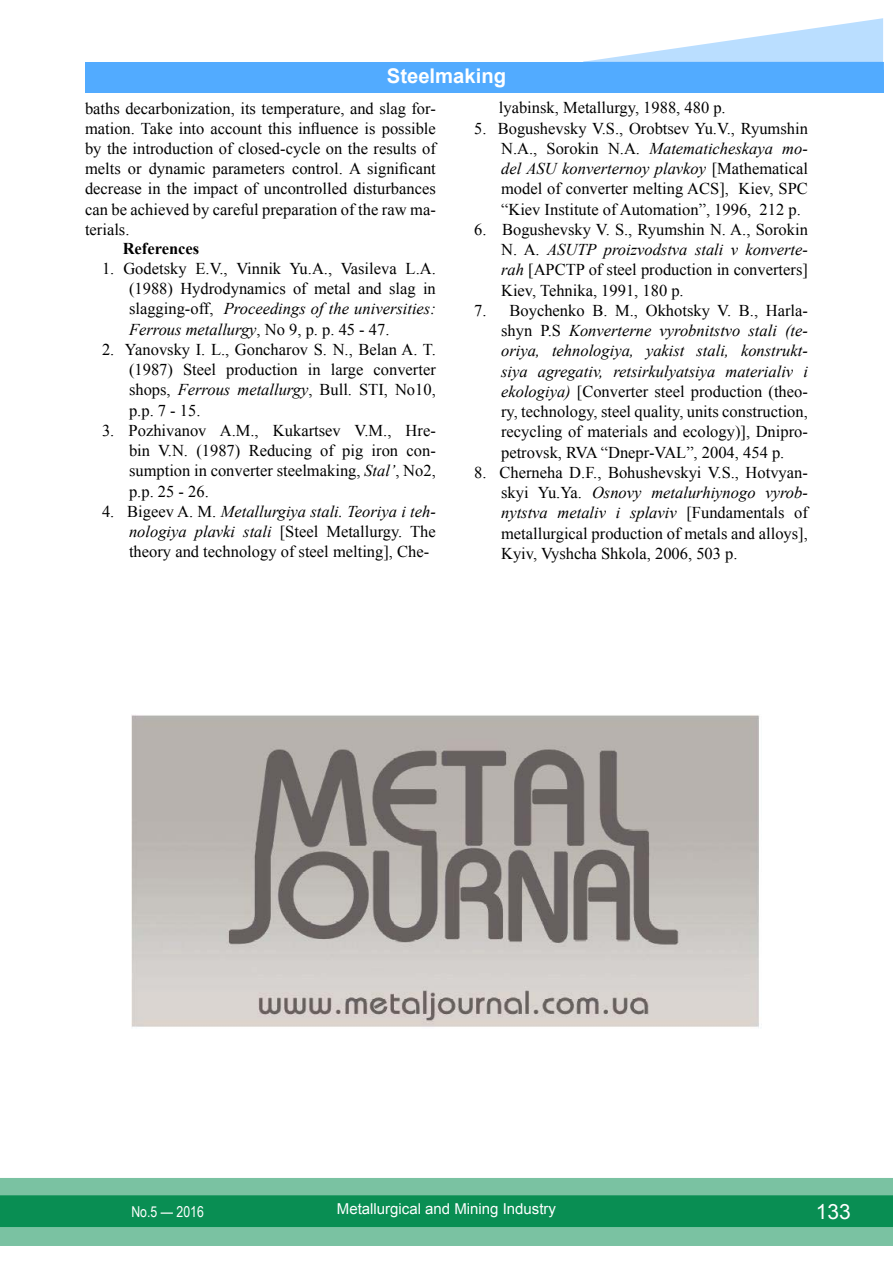
<style>
.page{position:relative;width:893px;height:1263px;background:#fff}
.page>*{position:absolute;margin:0;border:0;box-sizing:border-box;transform-origin:0 0}
.t1{font:21px "Arial";color:#fff}
.t2{font:700 20.25px "Arial";color:#fff}
.t3{font:16.5px/20.2px "Times New Roman";color:#000;text-align:justify}
.t4{font:700 16.5px "Times New Roman";color:#000}
.t5{font:15px "Arial";color:#fff}
.t6{font:15px "Arial Narrow";color:#fff}
.s1{font-style:italic}
</style>
<div class="page">
<div style="left:0;top:1178px;width:893px;height:68px;background:#7ac2a2"></div>
<div style="left:0;top:1195px;width:893px;height:32px;background:#098e53;border:2px solid #098e53"></div>
<div style="left:85px;top:62px;width:798px;height:30px;background:#52abff"></div>
<svg style="left:583px;top:18px;width:300px;height:44px"></svg>
<img style="left:132px;top:715px;width:628px;height:313px">
<p class="t2" style="left:387px;top:62px;width:121px">Steelmaking</p>
<p class="t3" style="left:85px;top:98px;width:352px">baths decarbonization, its temperature, and slag for&shy;mation. Take into account this influence is possible by the introduction of closed-cycle on the results of melts or dynamic parameters control. A significant decrease in the impact of uncontrolled disturbances can be achieved by careful preparation of the raw ma&shy;terials.</p>
<p class="t4" style="left:123px;top:237px;width:78px">References</p>
<p class="t3" style="left:129px;top:258px;width:308px;text-indent:-27px">1. Godetsky E.V., Vinnik Yu.A., Vasileva L.A. (1988) Hydrodynamics of metal and slag in slagging-off, <span class="s1">Proceedings of the universities:<br>Ferrous metallurgy</span>, No 9, p. p. 45 - 47.</p>
<p class="t3" style="left:129px;top:339px;width:308px;text-indent:-27px">2. Yanovsky I. L., Goncharov S. N., Belan A. T. (1987) Steel production in large converter shops, <span class="s1">Ferrous metallurgy</span>, Bull. STI, No10, p.p. 7 - 15.</p>
<p class="t3" style="left:129px;top:420px;width:308px;text-indent:-27px">3. Pozhivanov A.M., Kukartsev V.M., Hre&shy;bin V.N. (1987) Reducing of pig iron con&shy;sumption in converter steelmaking, <span class="s1">Stal’</span>, No2, p.p. 25 - 26.</p>
<p class="t3" style="left:129px;top:501px;width:308px;text-indent:-27px">4. Bigeev A. M. <span class="s1">Metallurgiya stali. Teoriya i teh&shy;nologiya plavki stali</span> [Steel Metallurgy. The theory and technology of steel melting], Che-</p>
<p class="t3" style="left:499px;top:97px;width:228px">lyabinsk, Metallurgy, 1988, 480 p.</p>
<p class="t3" style="left:501px;top:118px;width:308px;text-indent:-27px">5. Bogushevsky V.S., Orobtsev Yu.V., Ryumshin N.A., Sorokin N.A. <span class="s1">Matematicheskaya mo&shy;del ASU konverternoy plavkoy</span> [Mathematical model of converter melting ACS], Kiev, SPC “Kiev Institute of Automation”, 1996, 212 p.</p>
<p class="t3" style="left:501px;top:219px;width:308px;text-indent:-27px">6. Bogushevsky V. S., Ryumshin N. A., Sorokin N. A. <span class="s1">ASUTP proizvodstva stali v konverte&shy;rah</span> [APCTP of steel production in converters] Kiev, Tehnіka, 1991, 180 p.</p>
<p class="t3" style="left:501px;top:300px;width:308px;text-indent:-27px">7. Boychenko B. M., Okhotsky V. B., Harla&shy;shyn P.S <span class="s1">Konverterne vyrobnitstvo stali (te&shy;oriya, tehnologiya, yakist stali, konstrukt&shy;siya agregativ, retsirkulyatsiya materialiv i ekologiya)</span> [Converter steel production (theo&shy;ry, technology, steel quality, units construction, recycling of materials and ecology)], Dnipro&shy;petrovsk, RVA “Dnepr-VAL”, 2004, 454 p.</p>
<p class="t3" style="left:501px;top:462px;width:308px;text-indent:-27px">8. Cherneha D.F., Bohushevskyi V.S., Hotvyan&shy;skyi Yu.Ya. <span class="s1">Osnovy metalurhiynogo vyrob&shy;nytstva metaliv i splaviv</span> [Fundamentals of metallurgical production of metals and alloys], Kyiv, Vyshcha Shkola, 2006, 503 p.</p>
<p class="t6" style="left:131px;top:1200px;width:74px">No.5 — 2016</p>
<p class="t5" style="left:337px;top:1199px;width:221px">Metallurgical and Mining Industry</p>
<p class="t1" style="left:816px;top:1197px;width:37px">133</p>
</div>
